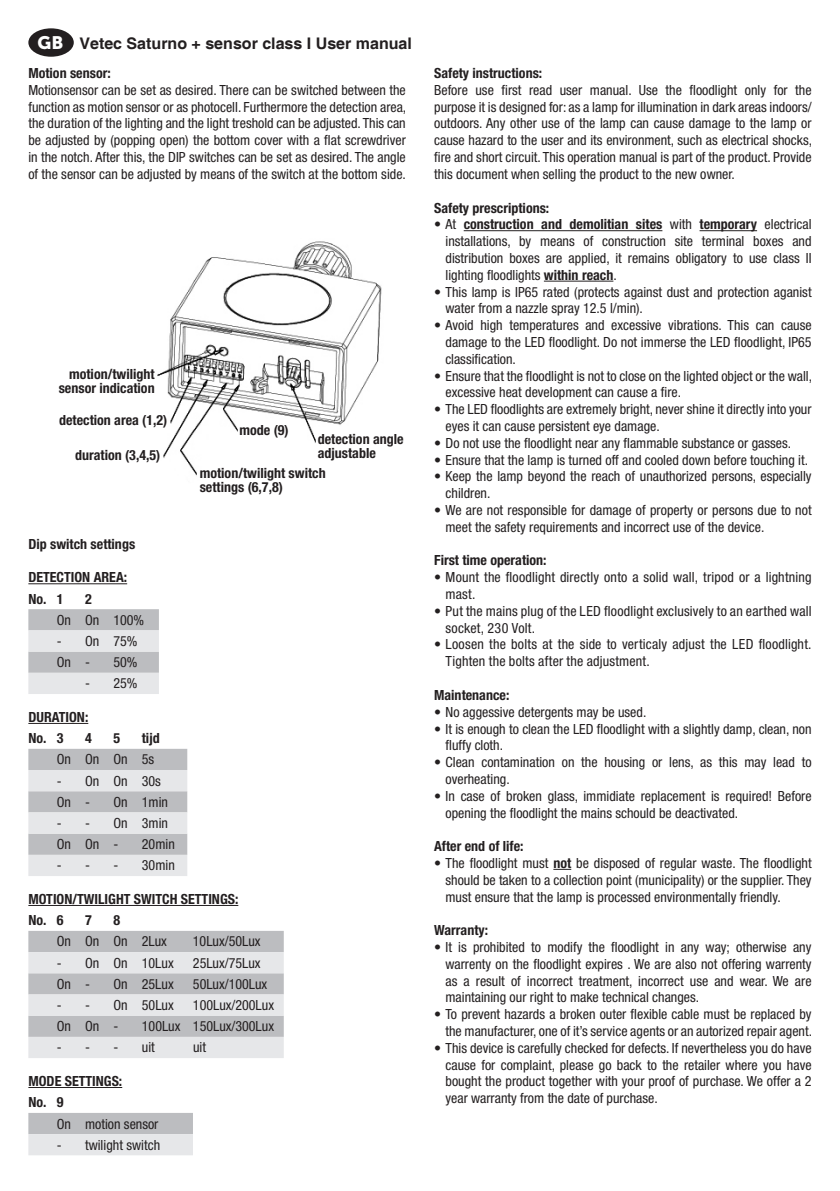
<style>
.page{position:relative;width:840px;height:1191px;background:#fff}
.page>*{position:absolute;margin:0;border:0;box-sizing:border-box;transform-origin:0 0}
.t1{font:700 16px "Helvetica";color:#231f20}
.t2{font:condensed 14px/16.8px "Helvetica Neue LT Std";color:#231f20}
.t3{font:700 condensed 14px/21.2px "Helvetica Neue LT Std";color:#231f20}
.s1{font-family:"Museo Sans 900";font-weight:400;font-size:18px;color:#fff}
.s2{font-weight:700}
</style>
<div class="page">
<img style="left:157px;top:241px;width:225px;height:235px">
<hr style="left:463px;top:230px;width:199px;height:1px;background:#231f20">
<hr style="left:699px;top:230px;width:57px;height:1px;background:#231f20">
<hr style="left:543px;top:281px;width:70px;height:1px;background:#231f20">
<svg style="left:553px;top:869px;width:18px;height:1px"></svg>
<div style="left:28px;top:28px;width:46px;height:29px;background:#231f20;border-radius:50%"></div>
<hr style="left:28px;top:583px;width:99px;height:1px;background:#231f20">
<hr style="left:28px;top:723px;width:60px;height:1px;background:#231f20">
<hr style="left:28px;top:905px;width:210px;height:1px;background:#231f20">
<hr style="left:28px;top:1087px;width:94px;height:1px;background:#231f20">
<svg style="left:28px;top:609px;width:131px;height:85px;background:#d1d2d5"></svg>
<svg style="left:28px;top:749px;width:159px;height:127px;background:#d1d2d4"></svg>
<svg style="left:28px;top:931px;width:255px;height:127px;background:#d1d2d4"></svg>
<svg style="left:28px;top:1113px;width:165px;height:42px;background:#d1d2d4"></svg>
<p class="t1" style="left:37px;top:33px;width:376px"><span class="s1">GB</span> Vetec Saturno + sensor class I User manual</p>
<p class="t3" style="left:28px;top:62px;width:84px">Motion sensor:</p>
<p class="t2" style="left:28px;top:81px;width:379px;text-align:justify">Motionsensor can be set as desired. There can be switched between the function as motion sensor or as photocell. Furthermore the detection area, the duration of the lighting and the light treshold can be adjusted. This can be adjusted by (popping open) the bottom cover with a flat screwdriver in the notch. After this, the DIP switches can be set as desired. The angle of the sensor can be adjusted by means of the switch at the bottom side.</p>
<p class="t3" style="left:59px;top:367px;width:97px;line-height:14px;text-align:right">motion/twilight sensor indication</p>
<p class="t3" style="left:59px;top:409px;width:110px">detection area (1,2)</p>
<p class="t3" style="left:239px;top:419px;width:51px">mode (9)</p>
<p class="t3" style="left:317px;top:429px;width:87px">detection angle</p>
<p class="t3" style="left:75px;top:444px;width:87px">duration (3,4,5)</p>
<p class="t3" style="left:200px;top:443px;width:177px;line-height:19.8px;text-indent:118px">adjustable motion/twilight switch</p>
<p class="t3" style="left:200px;top:476px;width:85px">settings (6,7,8)</p>
<p class="t3" style="left:28px;top:533px;width:108px">Dip switch settings</p>
<p class="t3" style="left:28px;top:566px;width:100px">DETECTION AREA:<br>No. 1</p>
<p class="t3" style="left:85px;top:588px;width:8px">2</p>
<p class="t2" style="left:57px;top:611px;width:89px">On On 100%</p>
<p class="t2" style="left:57px;top:630px;width:82px;line-height:21.2px">- On 75%<br>On -</p>
<p class="t2" style="left:113px;top:654px;width:26px">50%</p>
<p class="t2" style="left:85px;top:675px;width:54px">- 25%</p>
<p class="t3" style="left:28px;top:706px;width:61px">DURATION:<br>No. 3</p>
<p class="t3" style="left:85px;top:727px;width:8px">4</p>
<p class="t3" style="left:113px;top:727px;width:8px">5</p>
<p class="t3" style="left:142px;top:727px;width:19px">tijd</p>
<p class="t2" style="left:57px;top:751px;width:99px">On On On 5s</p>
<p class="t2" style="left:57px;top:770px;width:106px;line-height:21.2px">- On On 30s<br>On -</p>
<p class="t2" style="left:113px;top:793px;width:56px">On 1min</p>
<p class="t2" style="left:57px;top:812px;width:113px;line-height:21.2px;text-indent:57px">On 3min<br>On On -</p>
<p class="t2" style="left:57px;top:814px;width:35px">- -</p>
<p class="t2" style="left:142px;top:835px;width:34px">20min</p>
<p class="t2" style="left:57px;top:857px;width:35px">- -</p>
<p class="t2" style="left:113px;top:857px;width:63px">- 30min</p>
<p class="t3" style="left:28px;top:888px;width:211px">MOTION/TWILIGHT SWITCH SETTINGS:<br>No. 6</p>
<p class="t3" style="left:85px;top:909px;width:8px">7</p>
<p class="t3" style="left:113px;top:909px;width:8px">8</p>
<p class="t2" style="left:57px;top:933px;width:112px">On On On 2Lux</p>
<p class="t2" style="left:193px;top:933px;width:69px">10Lux/50Lux</p>
<p class="t2" style="left:57px;top:954px;width:118px">- On On 10Lux</p>
<p class="t2" style="left:193px;top:954px;width:69px">25Lux/75Lux</p>
<p class="t2" style="left:57px;top:975px;width:35px">On -</p>
<p class="t2" style="left:113px;top:975px;width:62px">On 25Lux</p>
<p class="t2" style="left:193px;top:975px;width:76px">50Lux/100Lux</p>
<p class="t2" style="left:57px;top:996px;width:35px">- -</p>
<p class="t2" style="left:113px;top:996px;width:62px">On 50Lux</p>
<p class="t2" style="left:193px;top:996px;width:82px">100Lux/200Lux</p>
<p class="t2" style="left:57px;top:1017px;width:63px">On On -</p>
<p class="t2" style="left:142px;top:1017px;width:134px">100Lux 150Lux/300Lux</p>
<p class="t2" style="left:57px;top:1039px;width:35px">- -</p>
<p class="t2" style="left:113px;top:1039px;width:43px">- uit</p>
<p class="t2" style="left:193px;top:1039px;width:14px">uit</p>
<p class="t3" style="left:28px;top:1070px;width:95px">MODE SETTINGS:<br>No. 9</p>
<p class="t2" style="left:57px;top:1115px;width:103px">On motion sensor</p>
<p class="t2" style="left:57px;top:1136px;width:105px">- twilight switch</p>
<p class="t3" style="left:434px;top:62px;width:110px">Safety instructions:</p>
<p class="t2" style="left:434px;top:81px;width:379px;text-align:justify">Before use first read user manual. Use the floodlight only for the purpose it is designed for: as a lamp for illumination in dark areas indoors/ outdoors. Any other use of the lamp can cause damage to the lamp or cause hazard to the user and its environment, such as electrical shocks, fire and short circuit. This operation manual is part of the product. Provide this document when selling the product to the new owner.</p>
<p class="t3" style="left:434px;top:197px;width:117px">Safety prescriptions:</p>
<p class="t2" style="left:445px;top:216px;width:367px;text-align:justify;text-indent:-11px">• At <span class="s2">construction and demolitian sites</span> with <span class="s2">temporary</span> electrical installations, by means of construction site terminal boxes and distribution boxes are applied, it remains obligatory to use class II lighting floodlights <span class="s2">within reach</span>.</p>
<p class="t2" style="left:445px;top:283px;width:367px;text-indent:-11px">• This lamp is IP65 rated (protects against dust and protection aganist water from a nazzle spray 12.5 l/min).</p>
<p class="t2" style="left:445px;top:317px;width:367px;text-align:justify;text-indent:-11px">• Avoid high temperatures and excessive vibrations. This can cause damage to the LED floodlight. Do not immerse the LED floodlight, IP65 classification.</p>
<p class="t2" style="left:445px;top:367px;width:368px;text-indent:-11px">• Ensure that the floodlight is not to close on the lighted object or the wall, excessive heat development can cause a fire.</p>
<p class="t2" style="left:445px;top:401px;width:367px;text-indent:-11px">• The LED floodlights are extremely bright, never shine it directly into your eyes it can cause persistent eye damage.</p>
<p class="t2" style="left:434px;top:434px;width:358px">• Do not use the floodlight near any flammable substance or gasses.</p>
<p class="t2" style="left:434px;top:451px;width:375px">• Ensure that the lamp is turned off and cooled down before touching it.</p>
<p class="t2" style="left:445px;top:468px;width:367px;text-indent:-11px">• Keep the lamp beyond the reach of unauthorized persons, especially children.</p>
<p class="t2" style="left:445px;top:501px;width:367px;text-indent:-11px">• We are not responsible for damage of property or persons due to not meet the safety requirements and incorrect use of the device.</p>
<p class="t3" style="left:434px;top:549px;width:114px">First time operation:</p>
<p class="t2" style="left:445px;top:569px;width:367px;text-indent:-11px">• Mount the floodlight directly onto a solid wall, tripod or a lightning mast.</p>
<p class="t2" style="left:445px;top:602px;width:367px;text-indent:-11px">• Put the mains plug of the LED floodlight exclusively to an earthed wall socket, 230 Volt.</p>
<p class="t2" style="left:445px;top:636px;width:367px;text-indent:-11px">• Loosen the bolts at the side to verticaly adjust the LED floodlight.<br>Tighten the bolts after the adjustment.</p>
<p class="t3" style="left:434px;top:684px;width:77px">Maintenance:</p>
<p class="t2" style="left:434px;top:703px;width:213px">• No aggessive detergents may be used.</p>
<p class="t2" style="left:445px;top:720px;width:367px;text-indent:-11px">• It is enough to clean the LED floodlight with a slightly damp, clean, non fluffy cloth.</p>
<p class="t2" style="left:445px;top:753px;width:367px;text-indent:-11px">• Clean contamination on the housing or lens, as this may lead to overheating.</p>
<p class="t2" style="left:445px;top:787px;width:367px;text-indent:-11px">• In case of broken glass, immidiate replacement is required! Before opening the floodlight the mains schould be deactivated.</p>
<p class="t3" style="left:434px;top:835px;width:91px">After end of life:</p>
<p class="t2" style="left:445px;top:854px;width:367px;text-align:justify;text-indent:-11px">• The floodlight must <span class="s2">not</span> be disposed of regular waste. The floodlight should be taken to a collection point (municipality) or the supplier. They must ensure that the lamp is processed environmentally friendly.</p>
<p class="t3" style="left:434px;top:919px;width:55px">Warranty:</p>
<p class="t2" style="left:445px;top:938px;width:367px;text-align:justify;text-indent:-11px">• It is prohibited to modify the floodlight in any way; otherwise any warrenty on the floodlight expires . We are also not offering warrenty as a result of incorrect treatment, incorrect use and wear. We are maintaining our right to make technical changes.</p>
<p class="t2" style="left:434px;top:1005px;width:379px;text-align:right">• To prevent hazards a broken outer flexible cable must be replaced by the manufacturer, one of it’s service agents or an autorized repair agent.</p>
<p class="t2" style="left:445px;top:1039px;width:367px;text-align:justify;text-indent:-11px">• This device is carefully checked for defects. If nevertheless you do have cause for complaint, please go back to the retailer where you have bought the product together with your proof of purchase. We offer a 2 year warranty from the date of purchase.</p>
</div>
